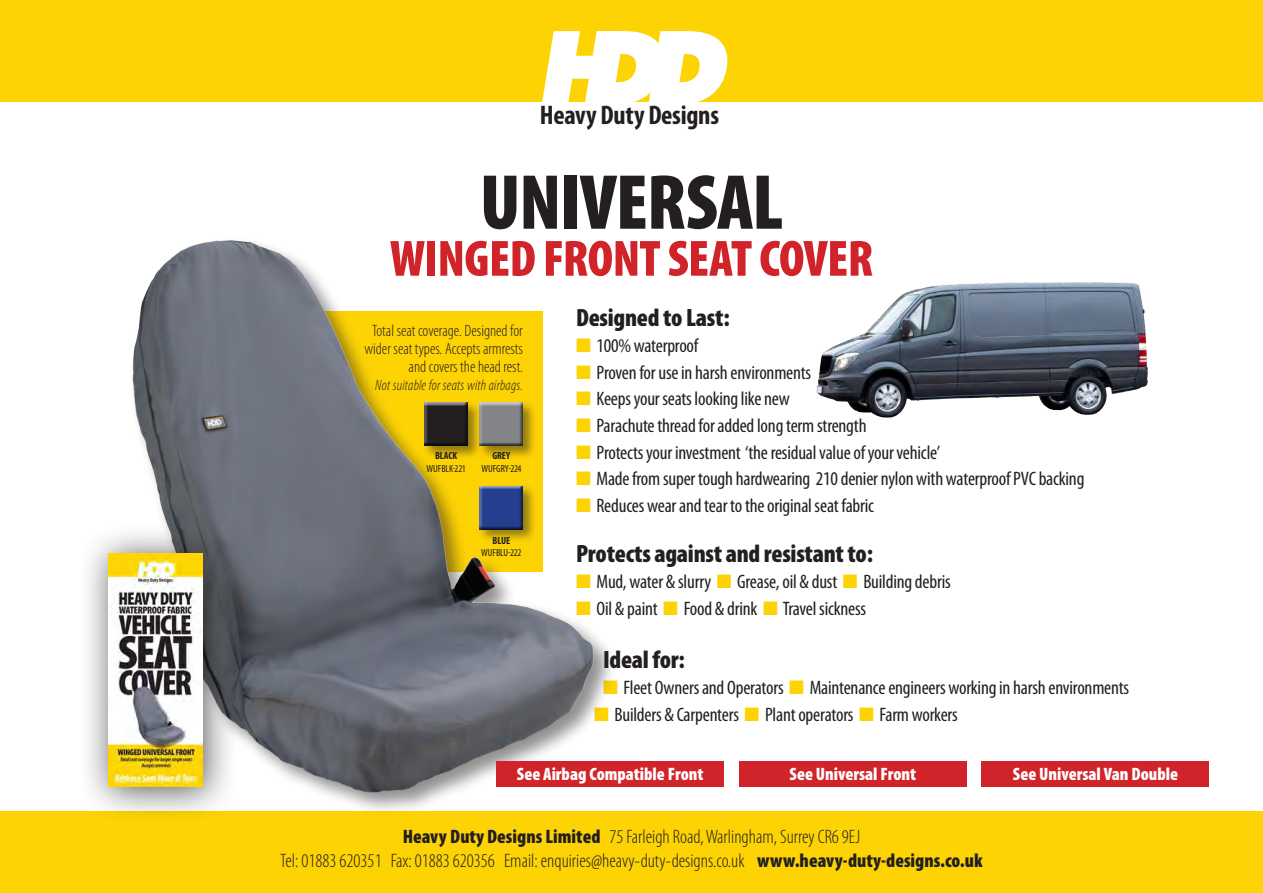
<style>
.page{position:relative;width:1263px;height:893px;background:#fff}
.page>*{position:absolute;margin:0;border:0;box-sizing:border-box;transform-origin:0 0}
.t1{font:900 condensed 78.6px "Myriad Pro";letter-spacing:-.015em;color:#231f20}
.t2{font:900 condensed 51.3px "Myriad Pro";letter-spacing:-.015em;color:#d1232a}
.t3{font:700 condensed 27px "Myriad Pro";letter-spacing:-.01em;color:#231f20}
.t4{font:900 condensed 25.05px "Myriad Pro";letter-spacing:-.01em;color:#231f20}
.t5{font:condensed 19.5px "Myriad Pro";letter-spacing:-.01em;color:#231f20}
.t6{font:300 condensed 19.5px "Myriad Pro";color:#231f20}
.t7{font:900 condensed 18px "Myriad Pro";color:#fff}
.t8{font:300 condensed 16.5px/18px "Myriad Pro";color:#231f20;text-align:right}
.t9{font:italic 300 condensed 15px "Myriad Pro";letter-spacing:.01em;color:#231f20}
.t10{font:condensed 10.35px "Myriad Pro";letter-spacing:-.01em;color:#231f20}
.t11{font:700 condensed 10.35px "Myriad Pro";letter-spacing:-.01em;color:#231f20}
.s1{color:#fed304}
.s2{font-weight:900}
</style>
<div class="page">
<div style="left:0;top:0;width:1263px;height:102px;background:#fed304"></div>
<div style="left:0;top:811px;width:1263px;height:82px;background:#fed304"></div>
<svg style="left:542px;top:31px;width:186px;height:71px"></svg>
<img style="left:816px;top:282px;width:332px;height:136px">
<img style="left:132px;top:240px;width:480px;height:570px">
<div style="left:477px;top:400px;width:60px;height:60px;background:#231f20;opacity:.5"></div>
<div style="left:479px;top:401px;width:45px;height:44px;background:#fbd004"></div>
<div style="left:479px;top:402px;width:45px;height:44px;background:#231f20;opacity:.75"></div>
<div style="left:422px;top:400px;width:60px;height:60px;background:#231f20;opacity:.5"></div>
<div style="left:424px;top:401px;width:45px;height:44px;background:#fbd004"></div>
<div style="left:424px;top:402px;width:45px;height:44px;background:#231f20;opacity:.75"></div>
<div style="left:477px;top:484px;width:60px;height:59px;background:#231f20;opacity:.5"></div>
<div style="left:479px;top:485px;width:45px;height:43px;background:#f7ce04"></div>
<div style="left:479px;top:486px;width:45px;height:43px;background:#231f20;opacity:.75"></div>
<div style="left:78px;top:522px;width:161px;height:301px;background:#231f20;opacity:.76"></div>
<img style="left:108px;top:553px;width:95px;height:234px">
<div style="left:739px;top:762px;width:227px;height:25px;background:#d1232a"></div>
<div style="left:982px;top:762px;width:227px;height:25px;background:#d1232a"></div>
<div style="left:497px;top:762px;width:227px;height:25px;background:#d1232a"></div>
<p class="t3" style="left:540px;top:100px;width:181px">Heavy Duty Designs</p>
<p class="t1" style="left:480px;top:159px;width:305px">UNIVERSAL</p>
<p class="t2" style="left:390px;top:230px;width:485px">WINGED FRONT SEAT COVER</p>
<p class="t4" style="left:576px;top:304px;width:155px">Designed to Last:</p>
<p class="t5" style="left:576px;top:335px;width:124px"><span class="s1">■</span> 100% waterproof</p>
<p class="t5" style="left:576px;top:362px;width:237px"><span class="s1">■</span> Proven for use in harsh environments</p>
<p class="t5" style="left:576px;top:388px;width:215px"><span class="s1">■</span> Keeps your seats looking like new</p>
<p class="t5" style="left:576px;top:415px;width:292px"><span class="s1">■</span> Parachute thread for added long term strength</p>
<p class="t5" style="left:576px;top:441px;width:366px"><span class="s1">■</span> Protects your investment ‘the residual value of your vehicle’</p>
<p class="t5" style="left:576px;top:468px;width:510px"><span class="s1">■</span> Made from super tough hardwearing 210 denier nylon with waterproof PVC backing</p>
<p class="t5" style="left:576px;top:494px;width:299px"><span class="s1">■</span> Reduces wear and tear to the original seat fabric</p>
<p class="t4" style="left:576px;top:539px;width:298px">Protects against and resistant to:</p>
<p class="t5" style="left:576px;top:571px;width:376px"><span class="s1">■</span> Mud, water &amp; slurry <span class="s1">■</span> Grease, oil &amp; dust <span class="s1">■</span> Building debris</p>
<p class="t5" style="left:576px;top:598px;width:292px"><span class="s1">■</span> Oil &amp; paint <span class="s1">■</span> Food &amp; drink <span class="s1">■</span> Travel sickness</p>
<p class="t4" style="left:603px;top:645px;width:83px">Ideal for:</p>
<p class="t5" style="left:603px;top:677px;width:528px"><span class="s1">■</span> Fleet Owners and Operators <span class="s1">■</span> Maintenance engineers working in harsh environments</p>
<p class="t5" style="left:594px;top:704px;width:365px"><span class="s1">■</span> Builders &amp; Carpenters <span class="s1">■</span> Plant operators <span class="s1">■</span> Farm workers</p>
<p class="t8" style="left:364px;top:322px;width:160px">Total seat coverage. Designed for wider seat types. Accepts armrests and covers the head rest.</p>
<p class="t9" style="left:375px;top:377px;width:149px">Not suitable for seats with airbags.</p>
<p class="t11" style="left:435px;top:450px;width:24px">BLACK</p>
<p class="t10" style="left:427px;top:463px;width:41px">WUFBLK-221</p>
<p class="t11" style="left:492px;top:450px;width:19px">GREY</p>
<p class="t10" style="left:481px;top:463px;width:41px">WUFGRY-224</p>
<p class="t11" style="left:492px;top:535px;width:19px">BLUE</p>
<p class="t10" style="left:481px;top:547px;width:42px">WUFBLU-222</p>
<p class="t7" style="left:517px;top:764px;width:188px">See Airbag Compatible Front</p>
<p class="t7" style="left:789px;top:764px;width:128px">See Universal Front</p>
<p class="t7" style="left:1013px;top:764px;width:167px">See Universal Van Double</p>
<p class="t6" style="left:403px;top:826px;width:459px"><span class="s2">Heavy Duty Designs Limited</span> 75 Farleigh Road, Warlingham, Surrey CR6 9EJ</p>
<p class="t6" style="left:280px;top:850px;width:704px">Tel: 01883 620351 Fax: 01883 620356 Email: enquiries@heavy-duty-designs.co.uk <span class="s2">www.heavy-duty-designs.co.uk</span></p>
</div>
